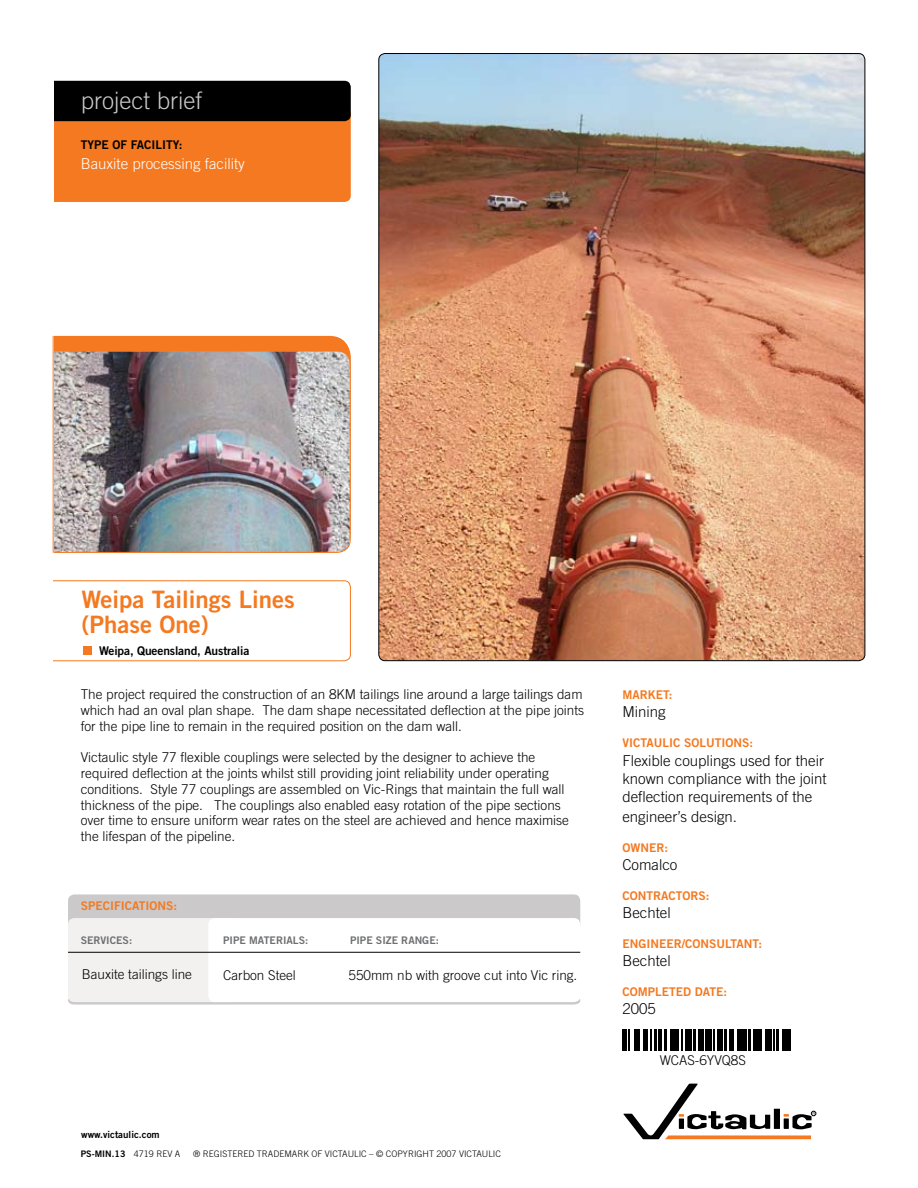
<style>
.page{position:relative;width:918px;height:1188px;background:#fff}
.page>*{position:absolute;margin:0;border:0;box-sizing:border-box;transform-origin:0 0}
.t1{font:24px/25.5px "Trade Gothic Bold Two";color:#f47920}
.t2{font:300 24px "Trade Gothic";color:#cbc9ca}
.t3{font:300 15px/18px "Trade Gothic";color:#000}
.t4{font:300 15px "Trade Gothic";color:#fff}
.t5{font:300 13.5px/15.8px "Trade Gothic";color:#000;text-align:justify}
.t6{font:300 13.5px "Trade Gothic LT Std";color:#000}
.t7{font:12px "Trade Gothic Bold Two";color:#f47920}
.t8{font:12px "Trade Gothic Bold Two";letter-spacing:-.01em;color:#000}
.t9{font:10.5px "Trade Gothic Bold Two";color:#6d6f71}
.t10{font:9.75px "Trade Gothic Bold Two";color:#000}
.t11{font:300 9px "Trade Gothic";color:#000}
.t12{font:9px "Trade Gothic Bold Two";color:#000}
.s1{font-family:"Trade Gothic";font-weight:300}
</style>
<div class="page">
<img style="left:379px;top:54px;width:486px;height:607px;border-radius:6px">
<div style="left:42px;top:107px;width:309px;height:95px;background:#f47920;border-radius:6px"></div>
<div style="left:43px;top:81px;width:308px;height:40px;background:#000;border-radius:6px"></div>
<div style="left:19px;top:336px;width:332px;height:217px;background:#f47920;border-radius:21px"></div>
<img style="left:37px;top:351px;width:313px;height:201px;border-radius:13px">
<div style="left:36px;top:351px;width:315px;height:202px;border:1px solid #f47920;border-radius:13px"></div>
<div style="left:42px;top:580px;width:309px;height:81px;border:1px solid #f47920;border-radius:6px"></div>
<div style="left:42px;top:577px;width:11px;height:89px;background:#fff"></div>
<div style="left:83px;top:646px;width:9px;height:8px;background:#f47920"></div>
<div style="left:35px;top:68px;width:18px;height:149px;background:#fff"></div>
<div style="left:15px;top:334px;width:38px;height:228px;background:#fff"></div>
<hr style="left:53px;top:336px;width:1px;height:217px;background:#f47920">
<svg style="left:623px;top:1084px;width:193px;height:55px"></svg>
<div style="left:68px;top:894px;width:512px;height:37px;background:#cbc9ca;border-radius:6px"></div>
<svg style="left:68px;top:998px;width:512px;height:7px;background:#d4d3d3"></svg>
<div style="left:68px;top:918px;width:172px;height:84px;background:#f2f1f0;border-radius:6px"></div>
<div style="left:208px;top:918px;width:372px;height:84px;background:#fff;border-radius:6px"></div>
<hr style="left:68px;top:952px;width:512px;height:1px;background:#000">
<svg style="left:622px;top:1029px;width:169px;height:22px"></svg>
<hr style="left:622px;top:1029px;width:3px;height:21px;background:#000">
<svg style="left:626px;top:1029px;width:4px;height:21px"></svg>
<hr style="left:634px;top:1029px;width:4px;height:21px;background:#000">
<svg style="left:639px;top:1029px;width:1px;height:21px"></svg>
<hr style="left:643px;top:1029px;width:2px;height:21px;background:#000">
<svg style="left:646px;top:1029px;width:1px;height:21px"></svg>
<hr style="left:650px;top:1029px;width:2px;height:21px;background:#000">
<hr style="left:655px;top:1029px;width:2px;height:21px;background:#000">
<svg style="left:658px;top:1029px;width:3px;height:21px"></svg>
<hr style="left:665px;top:1029px;width:2px;height:21px;background:#000">
<hr style="left:670px;top:1029px;width:2px;height:21px;background:#000">
<hr style="left:673px;top:1029px;width:3px;height:21px;background:#000">
<hr style="left:677px;top:1029px;width:2px;height:21px;background:#000">
<svg style="left:682px;top:1029px;width:1px;height:21px"></svg>
<hr style="left:685px;top:1029px;width:2px;height:21px;background:#000">
<hr style="left:688px;top:1029px;width:4px;height:21px;background:#000">
<hr style="left:694px;top:1029px;width:2px;height:21px;background:#000">
<hr style="left:698px;top:1029px;width:3px;height:21px;background:#000">
<svg style="left:702px;top:1029px;width:1px;height:21px"></svg>
<hr style="left:706px;top:1029px;width:3px;height:21px;background:#000">
<hr style="left:710px;top:1029px;width:2px;height:21px;background:#000">
<svg style="left:713px;top:1029px;width:1px;height:21px"></svg>
<hr style="left:717px;top:1029px;width:4px;height:21px;background:#000">
<svg style="left:722px;top:1029px;width:1px;height:21px"></svg>
<hr style="left:724px;top:1029px;width:2px;height:21px;background:#000">
<hr style="left:729px;top:1029px;width:2px;height:21px;background:#000">
<svg style="left:733px;top:1029px;width:1px;height:21px"></svg>
<hr style="left:737px;top:1029px;width:3px;height:21px;background:#000">
<hr style="left:741px;top:1029px;width:3px;height:21px;background:#000">
<svg style="left:746px;top:1029px;width:1px;height:21px"></svg>
<hr style="left:749px;top:1029px;width:2px;height:21px;background:#000">
<hr style="left:753px;top:1029px;width:2px;height:21px;background:#000">
<hr style="left:756px;top:1029px;width:4px;height:21px;background:#000">
<svg style="left:761px;top:1029px;width:1px;height:21px"></svg>
<hr style="left:765px;top:1029px;width:2px;height:21px;background:#000">
<hr style="left:768px;top:1029px;width:3px;height:21px;background:#000">
<svg style="left:774px;top:1029px;width:1px;height:21px"></svg>
<hr style="left:777px;top:1029px;width:2px;height:21px;background:#000">
<hr style="left:782px;top:1029px;width:3px;height:21px;background:#000">
<svg style="left:787px;top:1029px;width:1px;height:21px"></svg>
<hr style="left:789px;top:1029px;width:2px;height:21px;background:#000">
<h1 class="t2" style="left:81px;top:86px;width:123px">project brief</h1>
<p class="t8" style="left:81px;top:138px;width:103px">TYPE OF FACILITY:</p>
<p class="t4" style="left:81px;top:155px;width:166px">Bauxite processing facility</p>
<h1 class="t1" style="left:81px;top:586px;width:215px">Weipa Tailings Lines (Phase One)</h1>
<p class="t8" style="left:99px;top:643px;width:152px">Weipa, Queensland, Australia</p>
<p class="t5" style="left:81px;top:687px;width:505px">The project required the construction of an 8KM tailings line around a large tailings dam which had an oval plan shape. The dam shape necessitated deflection at the pipe joints for the pipe line to remain in the required position on the dam wall.</p>
<p class="t5" style="left:81px;top:750px;width:490px;text-align:left">Victaulic style 77 flexible couplings were selected by the designer to achieve the required deflection at the joints whilst still providing joint reliability under operating conditions. Style 77 couplings are assembled on Vic-Rings that maintain the full wall thickness of the pipe. The couplings also enabled easy rotation of the pipe sections over time to ensure uniform wear rates on the steel are achieved and hence maximise the lifespan of the pipeline.</p>
<p class="t7" style="left:81px;top:899px;width:98px">SPECIFICATIONS:</p>
<p class="t9" style="left:81px;top:934px;width:53px">SERVICES:</p>
<p class="t9" style="left:223px;top:934px;width:87px">PIPE MATERIALS:</p>
<p class="t9" style="left:350px;top:934px;width:90px">PIPE SIZE RANGE:</p>
<p class="t5" style="left:82px;top:966px;width:112px">Bauxite tailings line</p>
<p class="t5" style="left:223px;top:967px;width:74px">Carbon Steel</p>
<p class="t5" style="left:349px;top:967px;width:230px">550mm nb with groove cut into Vic ring.</p>
<p class="t10" style="left:81px;top:1128px;width:80px">www.victaulic.com</p>
<p class="t12" style="left:81px;top:1148px;width:101px">PS-MIN.13 <span class="s1">4719 REV A</span></p>
<p class="t11" style="left:193px;top:1149px;width:309px">® REGISTERED TRADEMARK OF VICTAULIC – © COPYRIGHT 2007 VICTAULIC</p>
<p class="t7" style="left:622px;top:687px;width:52px">MARKET:</p>
<p class="t3" style="left:622px;top:702px;width:45px">Mining</p>
<p class="t7" style="left:622px;top:735px;width:132px">VICTAULIC SOLUTIONS:</p>
<p class="t3" style="left:622px;top:752px;width:206px">Flexible couplings used for their known compliance with the joint deflection requirements of the</p>
<p class="t3" style="left:622px;top:807px;width:116px">engineer’s design.</p>
<p class="t7" style="left:622px;top:840px;width:47px">OWNER:</p>
<p class="t3" style="left:622px;top:855px;width:56px">Comalco</p>
<p class="t7" style="left:622px;top:888px;width:89px">CONTRACTORS:</p>
<p class="t3" style="left:622px;top:903px;width:50px">Bechtel</p>
<p class="t7" style="left:622px;top:936px;width:141px">ENGINEER/CONSULTANT:</p>
<p class="t3" style="left:622px;top:951px;width:50px">Bechtel</p>
<p class="t7" style="left:622px;top:984px;width:106px">COMPLETED DATE:</p>
<p class="t3" style="left:622px;top:999px;width:35px">2005</p>
<p class="t6" style="left:660px;top:1052px;width:88px">WCAS-6YVQ8S</p>
</div>
